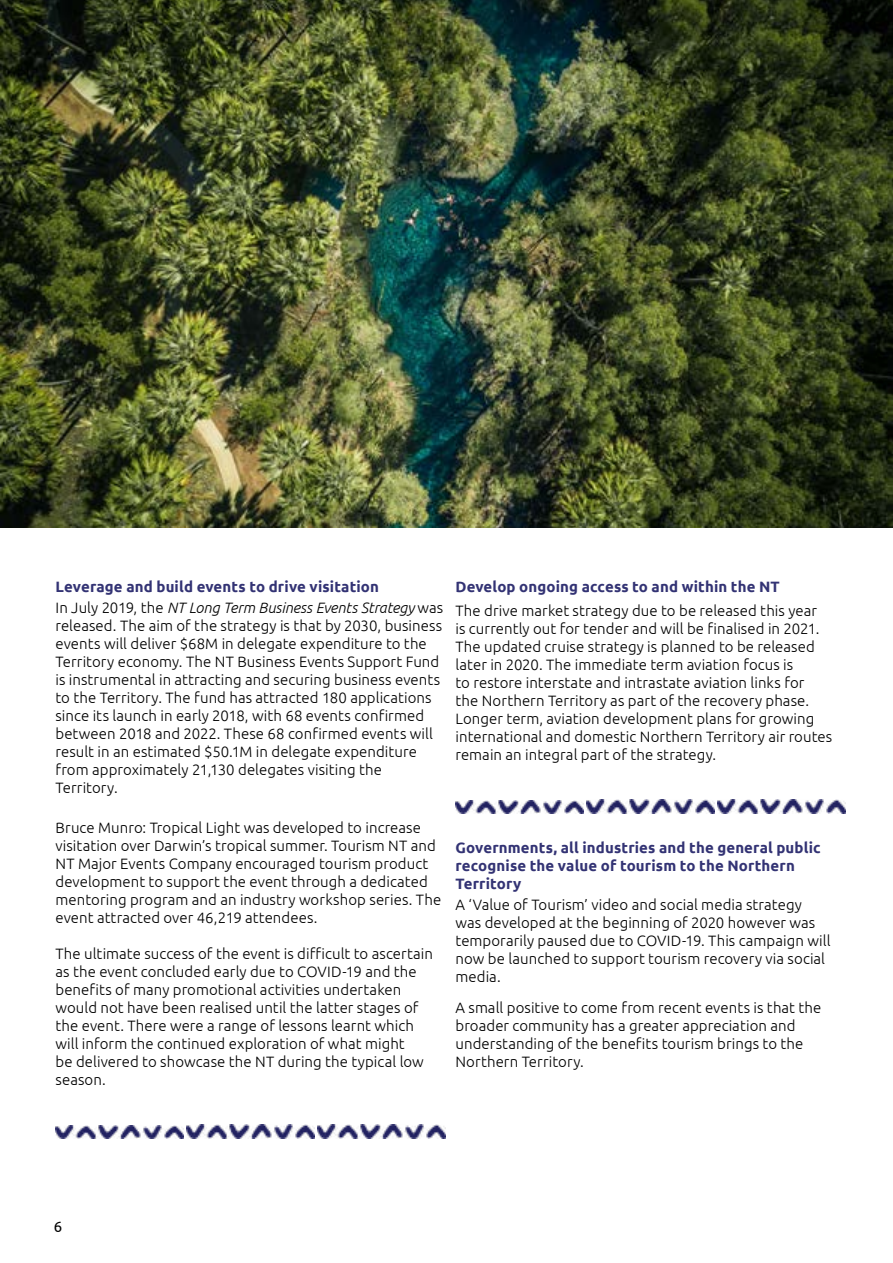
<style>
.page{position:relative;width:893px;height:1263px;background:#fff}
.page>*{position:absolute;margin:0;border:0;box-sizing:border-box;transform-origin:0 0}
.t1{font:300 15px/18px "Ubuntu";letter-spacing:.005em;color:#000}
.t2{font:700 15px/18px "Ubuntu";letter-spacing:.01em;color:#333374}
.t3{font:15px "Ubuntu";color:#000}
.s1{font-weight:300;color:#000}
.s2{font-weight:300;font-style:italic;color:#000}
</style>
<div class="page">
<img style="left:56px;top:1126px;width:127px;height:13px">
<img style="left:187px;top:1125px;width:128px;height:13px">
<img style="left:318px;top:1125px;width:128px;height:13px">
<img style="left:455px;top:801px;width:128px;height:13px">
<img style="left:587px;top:800px;width:128px;height:13px">
<img style="left:718px;top:800px;width:128px;height:13px">
<img style="left:0;top:0;width:893px;height:527px">
<p class="t2" style="left:56px;top:575px;width:389px;line-height:21px">Leverage and build events to drive visitation<br><span class="s1">In July 2019, the</span> <span class="s2">NT Long Term Business Events Strategy</span> <span class="s1">was</span></p>
<p class="t1" style="left:56px;top:616px;width:388px">released. The aim of the strategy is that by 2030, business events will deliver $68M in delegate expenditure to the Territory economy. The NT Business Events Support Fund is instrumental in attracting and securing business events to the Territory. The fund has attracted 180 applications since its launch in early 2018, with 68 events confirmed between 2018 and 2022. These 68 confirmed events will result in an estimated $50.1M in delegate expenditure from approximately 21,130 delegates visiting the Territory.</p>
<p class="t1" style="left:56px;top:818px;width:387px">Bruce Munro: Tropical Light was developed to increase visitation over Darwin’s tropical summer. Tourism NT and NT Major Events Company encouraged tourism product development to support the event through a dedicated mentoring program and an industry workshop series. The event attracted over 46,219 attendees.</p>
<p class="t1" style="left:56px;top:944px;width:379px">The ultimate success of the event is difficult to ascertain as the event concluded early due to COVID-19 and the benefits of many promotional activities undertaken would not have been realised until the latter stages of the event. There were a range of lessons learnt which will inform the continued exploration of what might<br>be delivered to showcase the NT during the typical low season.</p>
<p class="t2" style="left:455px;top:577px;width:326px">Develop ongoing access to and within the NT</p>
<p class="t1" style="left:455px;top:601px;width:378px">The drive market strategy due to be released this year<br>is currently out for tender and will be finalised in 2021.<br>The updated cruise strategy is planned to be released later in 2020. The immediate term aviation focus is<br>to restore interstate and intrastate aviation links for<br>the Northern Territory as part of the recovery phase.<br>Longer term, aviation development plans for growing international and domestic Northern Territory air routes remain an integral part of the strategy.</p>
<p class="t2" style="left:455px;top:838px;width:367px">Governments, all industries and the general public recognise the value of tourism to the Northern<br>Territory</p>
<p class="t1" style="left:455px;top:895px;width:376px">A ‘Value of Tourism’ video and social media strategy was developed at the beginning of 2020 however was temporarily paused due to COVID-19. This campaign will now be launched to support tourism recovery via social media.</p>
<p class="t1" style="left:455px;top:998px;width:367px">A small positive to come from recent events is that the broader community has a greater appreciation and understanding of the benefits tourism brings to the Northern Territory.</p>
<p class="t3" style="left:54px;top:1218px;width:10px">6</p>
</div>
